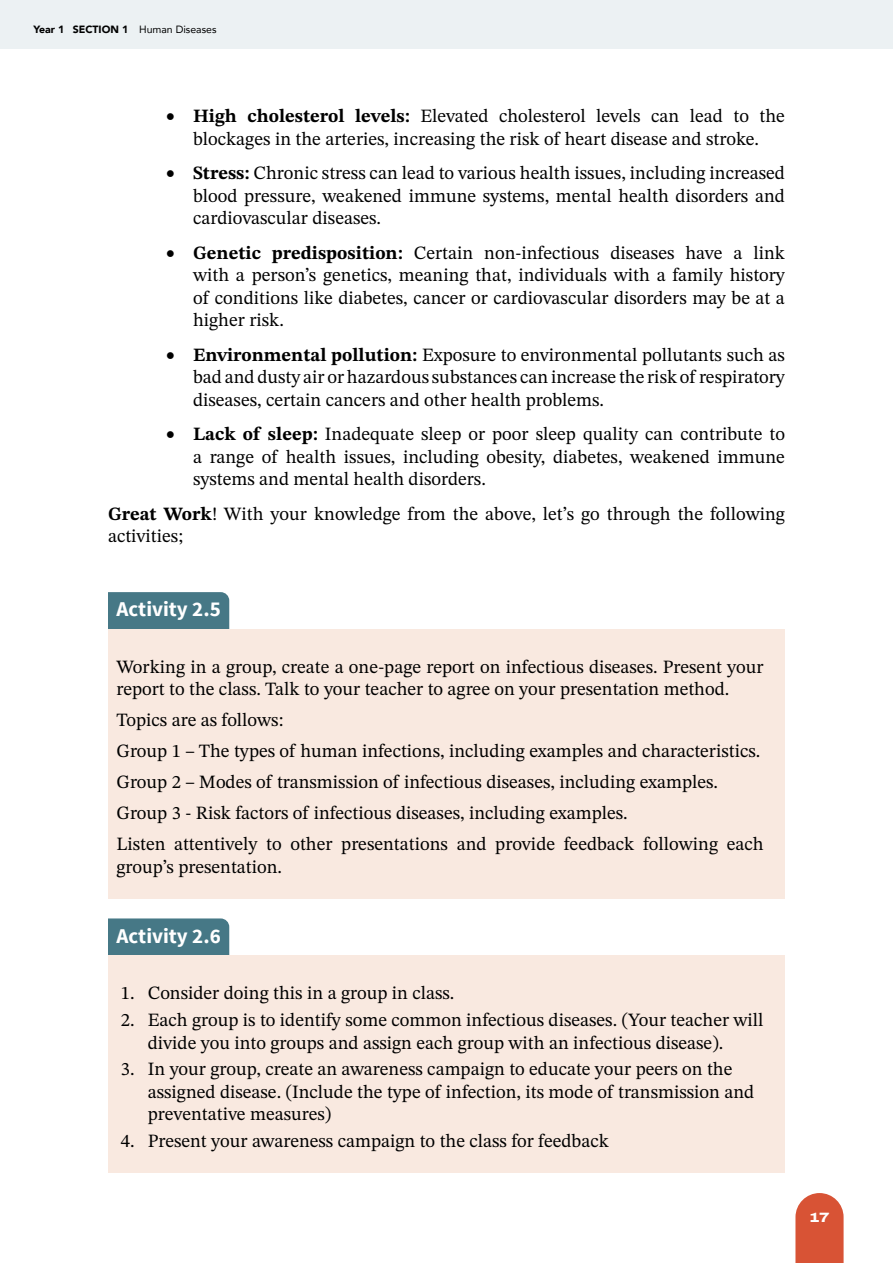
<style>
.page{position:relative;width:893px;height:1263px;background:#fff}
.page>*{position:absolute;margin:0;border:0;box-sizing:border-box;transform-origin:0 0}
.t1{font:700 21px "Source Sans Pro";color:#fff}
.t2{font:18.75px/22.5px "STIX Two Text";color:#000}
.t3{font:800 13.5px "Archivo Expanded";color:#fff}
.t4{font:900 10.5px "Avenir";color:#000}
.s1{font-weight:400}
.s2{font-weight:700}
</style>
<div class="page">
<div style="left:0;top:0;width:893px;height:49px;background:#ecf1f3"></div>
<svg style="left:795px;top:1193px;width:49px;height:70px;background:#db6247"></svg>
<div style="left:108px;top:592px;width:121px;height:37px;background:#467886"></div>
<div style="left:108px;top:629px;width:677px;height:92px;background:#f9e9e0"></div>
<div style="left:108px;top:714px;width:677px;height:69px;background:#f9e9e0"></div>
<div style="left:108px;top:776px;width:677px;height:69px;background:#f9e9e0"></div>
<div style="left:108px;top:807px;width:677px;height:92px;background:#f9e9e0"></div>
<div style="left:108px;top:918px;width:121px;height:37px;background:#467886"></div>
<div style="left:108px;top:955px;width:677px;height:70px;background:#f9e9e0"></div>
<div style="left:108px;top:982px;width:677px;height:92px;background:#f9e9e0"></div>
<div style="left:108px;top:1031px;width:677px;height:115px;background:#f9e9e0"></div>
<div style="left:108px;top:1103px;width:677px;height:70px;background:#f9e9e0"></div>
<p class="t4" style="left:33px;top:20px;width:185px">Year 1 SECTION 1 <span class="s1">Human Diseases</span></p>
<p class="t2" style="left:166px;top:105px;width:620px;text-align:center">• <span class="s2">High cholesterol levels:</span> Elevated cholesterol levels can lead to the blockages in the arteries, increasing the risk of heart disease and stroke.</p>
<p class="t2" style="left:193px;top:162px;width:593px;text-align:justify;text-indent:-27px">• <span class="s2">Stress:</span> Chronic stress can lead to various health issues, including increased blood pressure, weakened immune systems, mental health disorders and cardiovascular diseases.</p>
<p class="t2" style="left:193px;top:241px;width:593px;text-align:justify;text-indent:-27px">• <span class="s2">Genetic predisposition:</span> Certain non-infectious diseases have a link with a person’s genetics, meaning that, individuals with a family history of conditions like diabetes, cancer or cardiovascular disorders may be at a higher risk.</p>
<p class="t2" style="left:193px;top:343px;width:593px;text-align:justify;text-indent:-27px">• <span class="s2">Environmental pollution:</span> Exposure to environmental pollutants such as bad and dusty air or hazardous substances can increase the risk of respiratory diseases, certain cancers and other health problems.</p>
<p class="t2" style="left:193px;top:423px;width:593px;text-align:justify;text-indent:-27px">• <span class="s2">Lack of sleep:</span> Inadequate sleep or poor sleep quality can contribute to a range of health issues, including obesity, diabetes, weakened immune systems and mental health disorders.</p>
<p class="t2" style="left:108px;top:502px;width:678px"><span class="s2">Great Work</span>! With your knowledge from the above, let’s go through the following activities;</p>
<p class="t1" style="left:117px;top:596px;width:106px">Activity 2.5</p>
<p class="t2" style="left:117px;top:655px;width:649px">Working in a group, create a one-page report on infectious diseases. Present your report to the class. Talk to your teacher to agree on your presentation method.</p>
<p class="t2" style="left:117px;top:704px;width:649px;line-height:31px">Topics are as follows:<br>Group 1 – The types of human infections, including examples and characteristics.<br>Group 2 – Modes of transmission of infectious diseases, including examples.<br>Group 3 - Risk factors of infectious diseases, including examples.<br>Listen attentively to other presentations and provide feedback following each</p>
<p class="t2" style="left:117px;top:855px;width:167px">group’s presentation.</p>
<p class="t1" style="left:117px;top:922px;width:106px">Activity 2.6</p>
<p class="t2" style="left:121px;top:982px;width:335px">1. Consider doing this in a group in class.</p>
<p class="t2" style="left:148px;top:1008px;width:617px;text-indent:-27px">2. Each group is to identify some common infectious diseases. (Your teacher will divide you into groups and assign each group with an infectious disease).</p>
<p class="t2" style="left:148px;top:1058px;width:608px;text-indent:-27px">3. In your group, create an awareness campaign to educate your peers on the assigned disease. (Include the type of infection, its mode of transmission and preventative measures)</p>
<p class="t2" style="left:121px;top:1129px;width:490px">4. Present your awareness campaign to the class for feedback</p>
<p class="t3" style="left:810px;top:1207px;width:21px">17</p>
</div>
